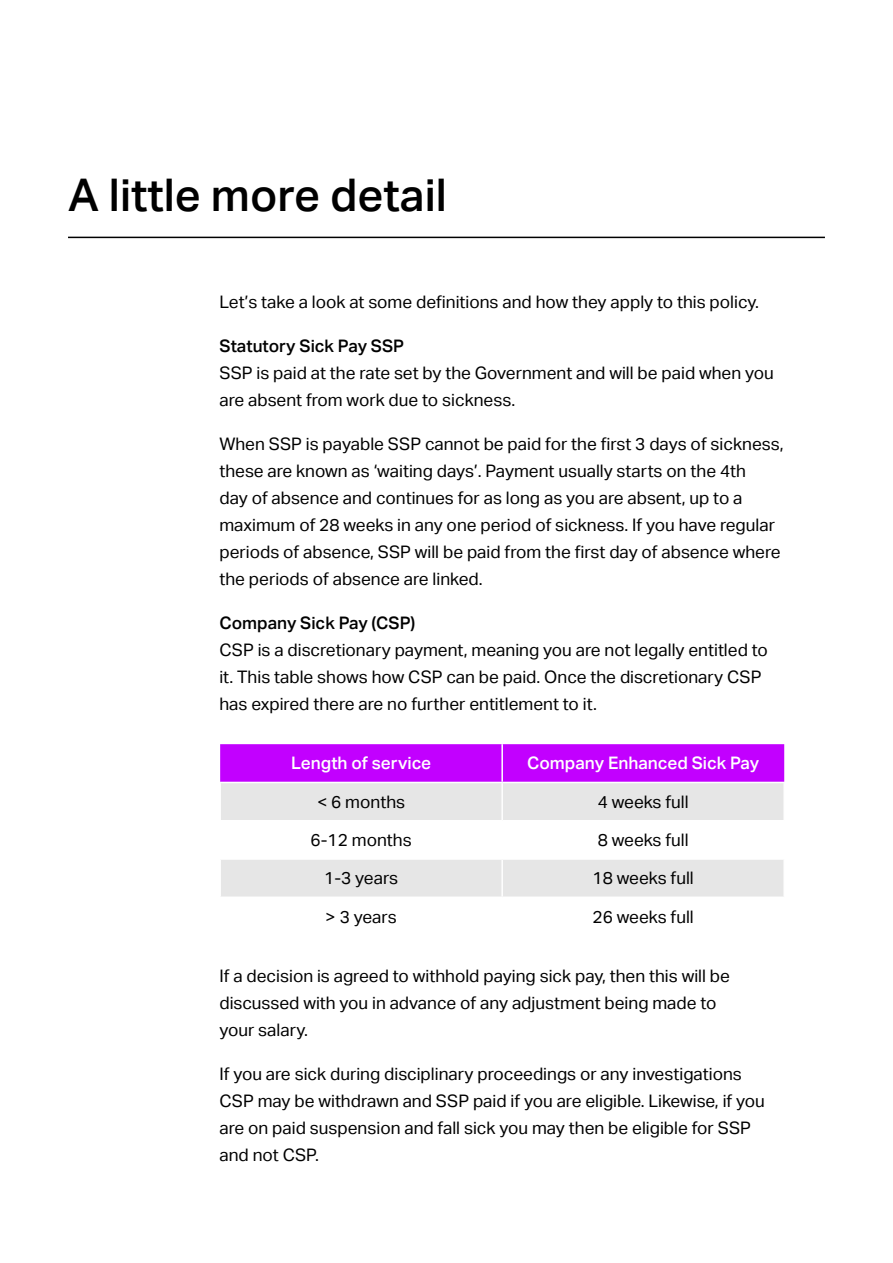
<style>
.page{position:relative;width:893px;height:1263px;background:#fff}
.page>*{position:absolute;margin:0;border:0;box-sizing:border-box;transform-origin:0 0}
.t1{font:500 45px "Aktiv Grotesk";color:#000}
.t2{font:17.25px/27px "Aktiv Grotesk";color:#000}
.t3{font:500 17.25px "Aktiv Grotesk";color:#000}
.t4{font:500 17.25px "Aktiv Grotesk";color:#fff}
</style>
<div class="page">
<hr style="left:68px;top:237px;width:757px;height:1px;background:#000">
<div style="left:220px;top:744px;width:564px;height:38px;background:#c200ff"></div>
<svg style="left:221px;top:783px;width:562px;height:113px;fill:#e6e6e6"></svg>
<hr style="left:501px;top:783px;width:2px;height:37px;background:#fff">
<hr style="left:219px;top:820px;width:283px;height:1px;background:#fff">
<hr style="left:502px;top:820px;width:283px;height:1px;background:#fff">
<hr style="left:501px;top:821px;width:2px;height:37px;background:#fff">
<hr style="left:219px;top:858px;width:283px;height:2px;background:#fff">
<hr style="left:502px;top:858px;width:283px;height:2px;background:#fff">
<hr style="left:501px;top:860px;width:2px;height:36px;background:#fff">
<hr style="left:501px;top:744px;width:2px;height:38px;background:#fff">
<h1 class="t1" style="left:68px;top:169px;width:380px">A little more detail</h1>
<p class="t2" style="left:219px;top:288px;width:541px">Let’s take a look at some definitions and how they apply to this policy.</p>
<p class="t3" style="left:219px;top:336px;width:186px">Statutory Sick Pay SSP</p>
<p class="t2" style="left:219px;top:359px;width:556px">SSP is paid at the rate set by the Government and will be paid when you are absent from work due to sickness.</p>
<p class="t2" style="left:219px;top:430px;width:566px">When SSP is payable SSP cannot be paid for the first 3 days of sickness, these are known as ‘waiting days’. Payment usually starts on the 4th<br>day of absence and continues for as long as you are absent, up to a maximum of 28 weeks in any one period of sickness. If you have regular periods of absence, SSP will be paid from the first day of absence where the periods of absence are linked.</p>
<p class="t3" style="left:219px;top:613px;width:197px">Company Sick Pay (CSP)</p>
<p class="t2" style="left:219px;top:636px;width:550px">CSP is a discretionary payment, meaning you are not legally entitled to it. This table shows how CSP can be paid. Once the discretionary CSP has expired there are no further entitlement to it.</p>
<p class="t4" style="left:291px;top:753px;width:141px">Length of service</p>
<p class="t4" style="left:527px;top:753px;width:234px">Company Enhanced Sick Pay</p>
<p class="t2" style="left:317px;top:788px;width:89px">&lt; 6 months</p>
<p class="t2" style="left:598px;top:788px;width:92px">4 weeks full</p>
<p class="t2" style="left:311px;top:826px;width:103px">6-12 months</p>
<p class="t2" style="left:598px;top:826px;width:92px">8 weeks full</p>
<p class="t2" style="left:324px;top:865px;width:75px">1-3 years</p>
<p class="t2" style="left:593px;top:865px;width:103px">18 weeks full</p>
<p class="t2" style="left:326px;top:903px;width:73px">&gt; 3 years</p>
<p class="t2" style="left:593px;top:903px;width:103px">26 weeks full</p>
<p class="t2" style="left:219px;top:962px;width:512px">If a decision is agreed to withhold paying sick pay, then this will be discussed with you in advance of any adjustment being made to your salary.</p>
<p class="t2" style="left:219px;top:1060px;width:547px">If you are sick during disciplinary proceedings or any investigations CSP may be withdrawn and SSP paid if you are eligible. Likewise, if you are on paid suspension and fall sick you may then be eligible for SSP and not CSP.</p>
</div>
